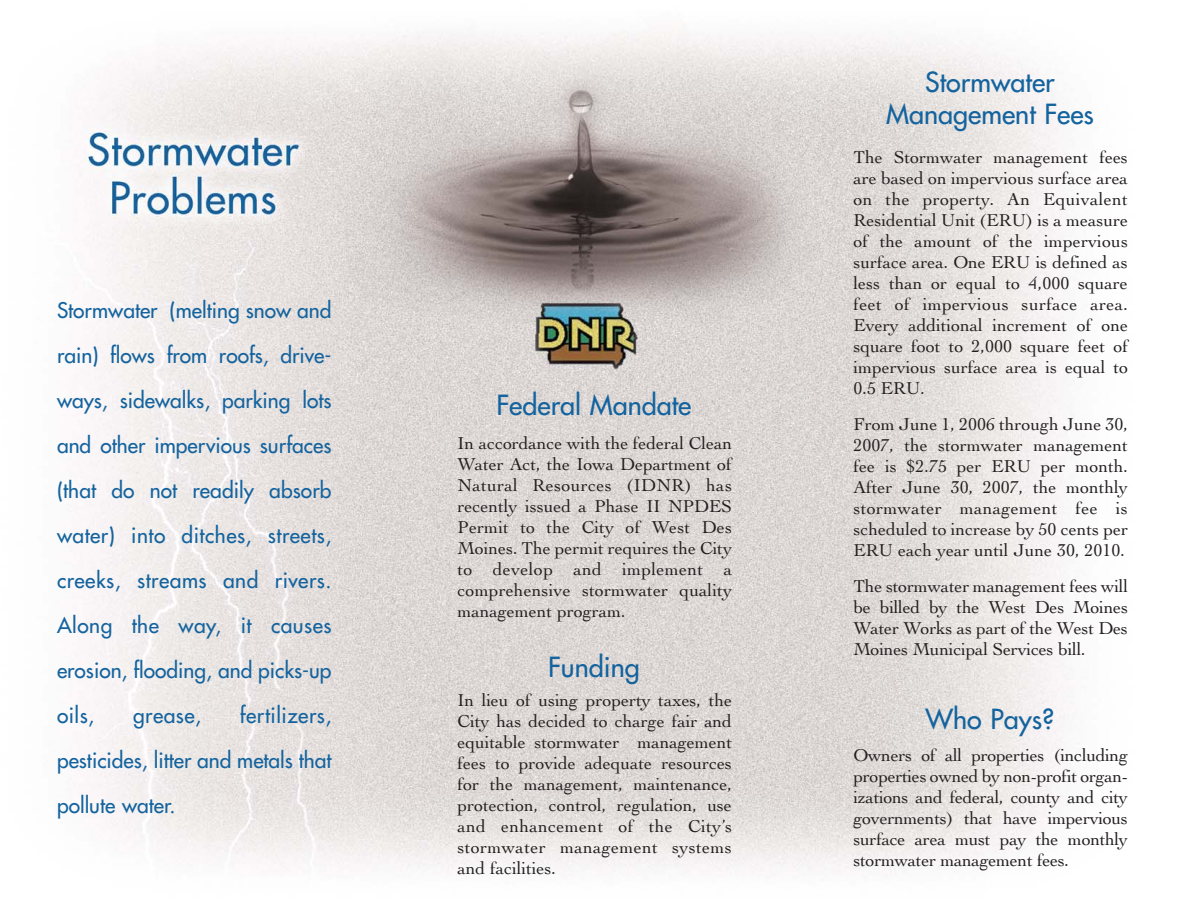
<style>
.page{position:relative;width:1188px;height:918px;background:#fff}
.page>*{position:absolute;margin:0;border:0;box-sizing:border-box;transform-origin:0 0}
.t1{font:27px/31.5px "Futura";color:#14639e;text-align:center}
.t2{font:21px/45px "Futura";color:#14639e;text-align:justify}
.t3{font:18px/21px "Cochin";color:#231f20;text-align:justify}
</style>
<div class="page">
<img style="left:73px;top:28px;width:997px;height:844px">
<p class="t2" style="left:57px;top:289px;width:276px">Stormwater (melting snow and rain) flows from roofs, drive&shy;ways, sidewalks, parking lots and other impervious surfaces (that do not readily absorb water) into ditches, streets, creeks, streams and rivers.<br>Along the way, it causes erosion, flooding, and picks-up oils,</p>
<p class="t2" style="left:57px;top:694px;width:276px;text-indent:183px">fertilizers, pesticides, litter and metals that pollute water.</p>
<p class="t2" style="left:133px;top:694px;width:70px">grease,</p>
<h1 class="t1" style="left:497px;top:391px;width:196px">Federal Mandate</h1>
<p class="t3" style="left:458px;top:433px;width:276px">In accordance with the federal Clean Water Act, the Iowa Department of Natural Resources (IDNR) has recently issued a Phase II NPDES Permit to the City of West Des Moines. The permit requires the City to develop and implement a comprehensive stormwater quality management program.</p>
<h1 class="t1" style="left:548px;top:653px;width:93px">Funding</h1>
<p class="t3" style="left:458px;top:689px;width:276px">In lieu of using property taxes, the City has decided to charge fair and equitable stormwater management fees to provide adequate resources for the management, maintenance, protection, control, regulation, use and enhancement of the City’s stormwater management systems and facilities.</p>
<h1 class="t1" style="left:886px;top:69px;width:209px">Stormwater<br>Management Fees</h1>
<p class="t3" style="left:854px;top:146px;width:276px">The Stormwater management fees are based on impervious surface area on the property. An Equivalent Residential Unit (ERU) is a measure of the amount of the impervious surface area. One ERU is defined as less than or equal to 4,000 square feet of impervious surface area.<br>Every additional increment of one square foot to 2,000 square feet of impervious surface area is equal to 0.5 ERU.</p>
<p class="t3" style="left:854px;top:414px;width:276px">From June 1, 2006 through June 30, 2007, the stormwater management fee is $2.75 per ERU per month.<br>After June 30, 2007, the monthly stormwater management fee is scheduled to increase by 50 cents per ERU each year until June 30, 2010.</p>
<p class="t3" style="left:854px;top:576px;width:276px">The stormwater management fees will be billed by the West Des Moines Water Works as part of the West Des Moines Municipal Services bill.</p>
<h1 class="t1" style="left:925px;top:705px;width:131px">Who Pays?</h1>
<p class="t3" style="left:854px;top:744px;width:276px">Owners of all properties (including properties owned by non-profit organ&shy;izations and federal, county and city governments) that have impervious surface area must pay the monthly stormwater management fees.</p>
</div>
